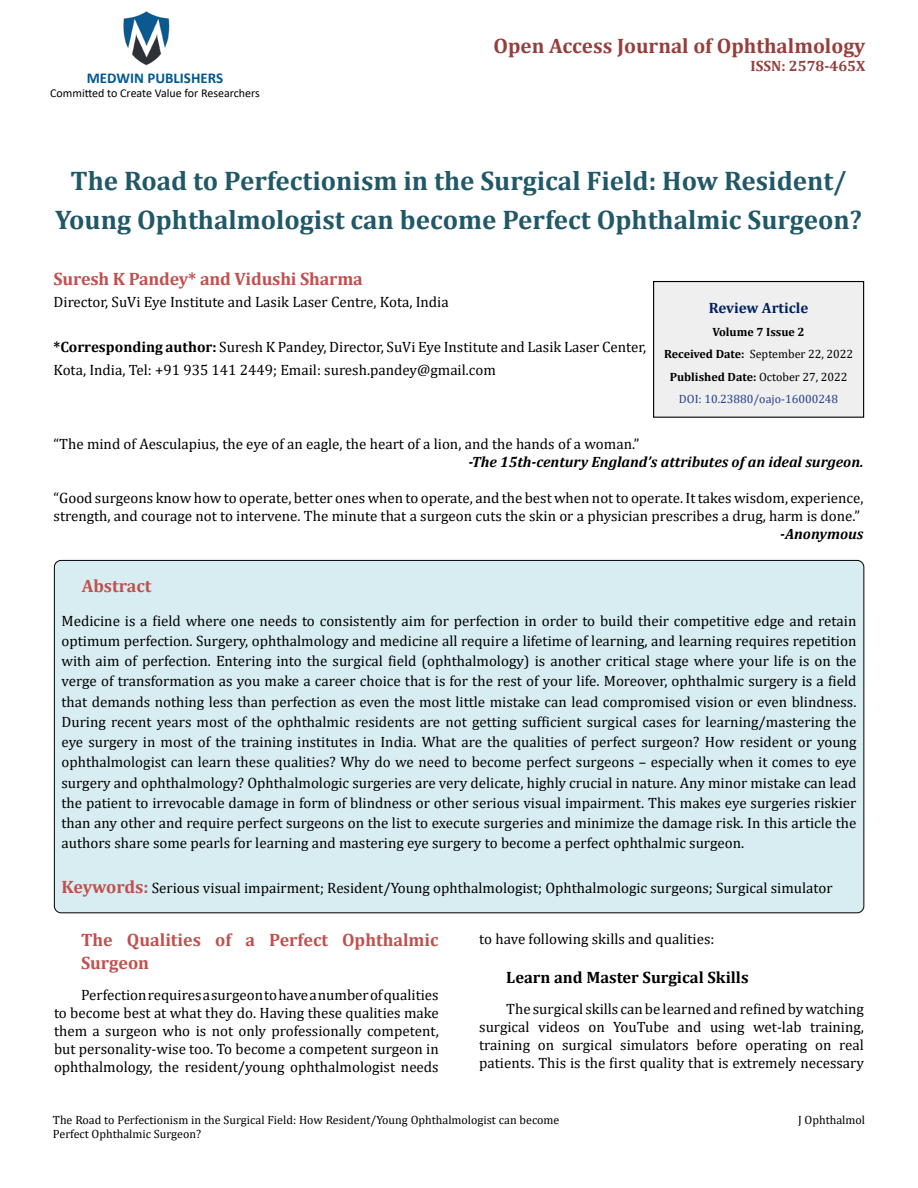
<style>
.page{position:relative;width:918px;height:1188px;background:#fff}
.page>*{position:absolute;margin:0;border:0;box-sizing:border-box;transform-origin:0 0}
.t1{font:700 27px/39px "Cambria";color:#215868;text-align:center}
.t2{font:700 21px "Cambria";color:#953f3c}
.t3{font:700 18px/22.5px "Cambria";color:#c0504d}
.t4{font:700 16.5px "Cambria";color:#000}
.t5{font:15px/20.2px "Cambria";color:#000;text-align:justify}
.t6{font:italic 700 15px "Cambria";color:#000}
.t7{font:700 15px "Calibri";color:#005991}
.t8{font:700 15px "Cambria";color:#953f3c}
.t9{font:700 15px "Cambria";color:#002060}
.t10{font:12px/14.4px "Cambria";color:#000}
.t11{font:700 12px/22.5px "Cambria";color:#000;text-align:center}
.t12{font:12px "Calibri";color:#000}
.s1{font-weight:700}
.s2{font-weight:400}
.s3{font-weight:400;color:#25408f}
.s4{font-weight:700;font-size:18px;color:#c0504d}
</style>
<div class="page">
<img style="left:123px;top:11px;width:47px;height:55px">
<div style="left:654px;top:282px;width:210px;height:135px;background:#efefef"></div>
<div style="left:653px;top:281px;width:211px;height:137px;border:1px solid #000"></div>
<div style="left:54px;top:560px;width:810px;height:353px;background:#d8edf2;border-radius:7px"></div>
<p class="t7" style="left:87px;top:67px;width:138px">MEDWIN PUBLISHERS</p>
<p class="t12" style="left:50px;top:85px;width:211px">Committed to Create Value for Researchers</p>
<h2 class="t2" style="left:494px;top:31px;width:373px">Open Access Journal of Ophthalmology</h2>
<p class="t8" style="left:751px;top:55px;width:116px">ISSN: 2578-465X</p>
<h1 class="t1" style="left:55px;top:161px;width:808px">The Road to Perfectionism in the Surgical Field: How Resident/<br>Young Ophthalmologist can become Perfect Ophthalmic Surgeon?</h1>
<p class="t3" style="left:54px;top:267px;width:311px">Suresh K Pandey* and Vidushi Sharma</p>
<p class="t5" style="left:54px;top:292px;width:397px">Director, SuVi Eye Institute and Lasik Laser Centre, Kota, India</p>
<p class="t5" style="left:54px;top:336px;width:594px;line-height:22.5px"><span class="s1">*Corresponding author:</span> Suresh K Pandey, Director, SuVi Eye Institute and Lasik Laser Center,<br>Kota, India, Tel: +91 935 141 2449; Email: suresh.pandey@gmail.com</p>
<p class="t9" style="left:709px;top:298px;width:101px">Review Article</p>
<p class="t11" style="left:664px;top:320px;width:191px">Volume 7 Issue 2<br>Received Date: <span class="s2">September 22, 2022<br></span>Published Date: <span class="s2">October 27, 2022<br></span><span class="s3">DOI: 10.23880/oajo-16000248</span></p>
<p class="t5" style="left:54px;top:434px;width:588px">“The mind of Aesculapius, the eye of an eagle, the heart of a lion, and the hands of a woman.”</p>
<p class="t6" style="left:468px;top:451px;width:397px">-The 15th-century England’s attributes of an ideal surgeon.</p>
<p class="t5" style="left:54px;top:489px;width:812px;line-height:18px">“Good surgeons know how to operate, better ones when to operate, and the best when not to operate. It takes wisdom, experience, strength, and courage not to intervene. The minute that a surgeon cuts the skin or a physician prescribes a drug, harm is done.”</p>
<p class="t6" style="left:780px;top:523px;width:85px">-Anonymous</p>
<p class="t3" style="left:82px;top:574px;width:71px">Abstract</p>
<p class="t5" style="left:62px;top:610px;width:797px">Medicine is a field where one needs to consistently aim for perfection in order to build their competitive edge and retain optimum perfection. Surgery, ophthalmology and medicine all require a lifetime of learning, and learning requires repetition with aim of perfection. Entering into the surgical field (ophthalmology) is another critical stage where your life is on the verge of transformation as you make a career choice that is for the rest of your life. Moreover, ophthalmic surgery is a field that demands nothing less than perfection as even the most little mistake can lead compromised vision or even blindness.<br>During recent years most of the ophthalmic residents are not getting sufficient surgical cases for learning/mastering the eye surgery in most of the training institutes in India. What are the qualities of perfect surgeon? How resident or young ophthalmologist can learn these qualities? Why do we need to become perfect surgeons – especially when it comes to eye surgery and ophthalmology? Ophthalmologic surgeries are very delicate, highly crucial in nature. Any minor mistake can lead the patient to irrevocable damage in form of blindness or other serious visual impairment. This makes eye surgeries riskier than any other and require perfect surgeons on the list to execute surgeries and minimize the damage risk. In this article the authors share some pearls for learning and mastering eye surgery to become a perfect ophthalmic surgeon.</p>
<p class="t5" style="left:62px;top:878px;width:773px"><span class="s4">Keywords:</span> Serious visual impairment; Resident/Young ophthalmologist; Ophthalmologic surgeons; Surgical simulator</p>
<p class="t3" style="left:81px;top:928px;width:359px">The Qualities of a Perfect Ophthalmic<br>Surgeon</p>
<p class="t5" style="left:54px;top:986px;width:386px;line-height:18px;text-indent:27px">Perfection requires a surgeon to have a number of qualities to become best at what they do. Having these qualities make them a surgeon who is not only professionally competent, but personality-wise too. To become a competent surgeon in ophthalmology, the resident/young ophthalmologist needs</p>
<p class="t5" style="left:479px;top:928px;width:237px">to have following skills and qualities:</p>
<p class="t4" style="left:506px;top:965px;width:244px">Learn and Master Surgical Skills</p>
<p class="t5" style="left:479px;top:1000px;width:386px;line-height:18px;text-indent:27px">The surgical skills can be learned and refined by watching surgical videos on YouTube and using wet-lab training, training on surgical simulators before operating on real patients. This is the first quality that is extremely necessary</p>
<p class="t10" style="left:53px;top:1113px;width:508px">The Road to Perfectionism in the Surgical Field: How Resident/Young Ophthalmologist can become<br>Perfect Ophthalmic Surgeon?</p>
<p class="t10" style="left:798px;top:1113px;width:68px">J Ophthalmol</p>
</div>
